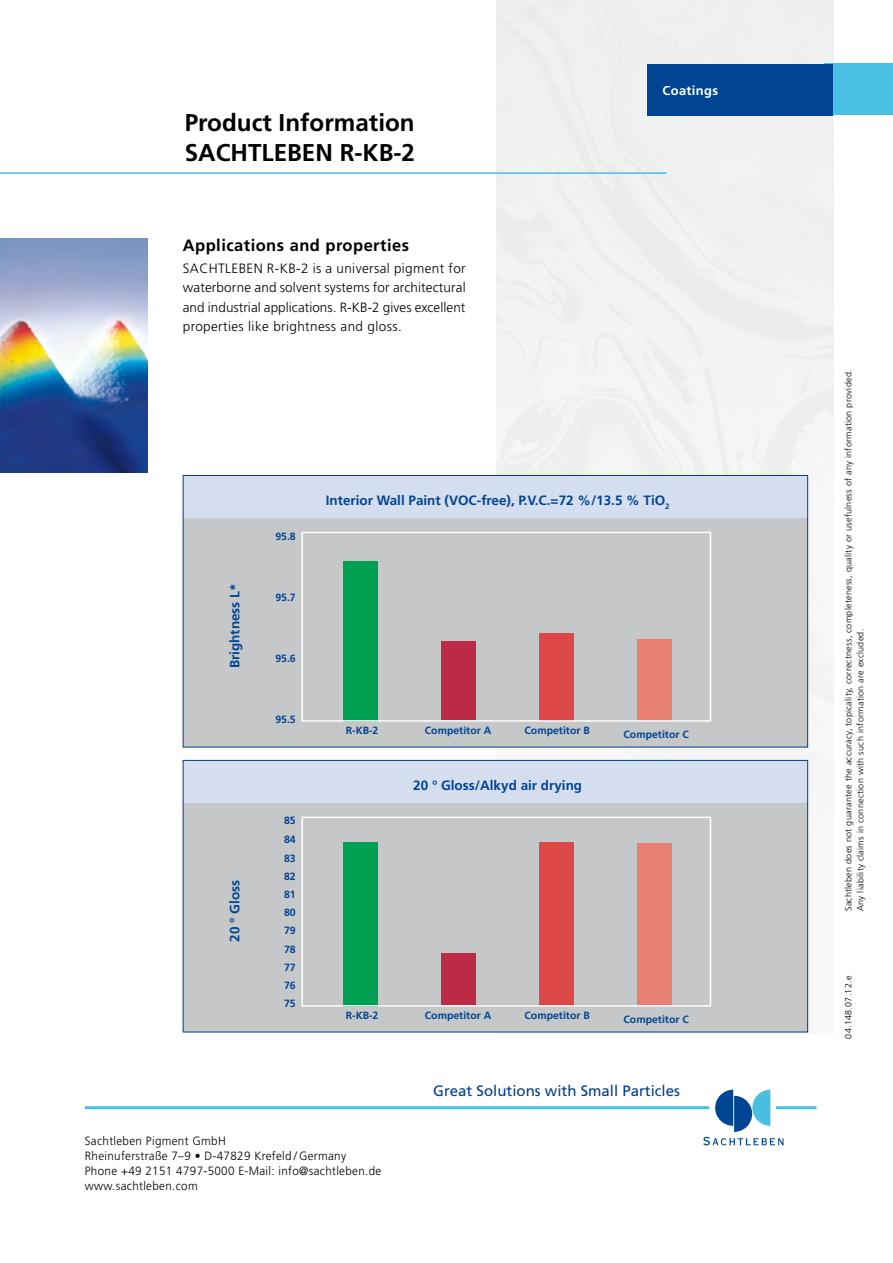
<style>
.page{position:relative;width:893px;height:1263px;background:#fff}
.page>*{position:absolute;margin:0;border:0;box-sizing:border-box;transform-origin:0 0}
.t1{font:700 24.3px/30.3px "Frutiger";color:#000}
.t2{font:700 16.5px "Frutiger";letter-spacing:.03em;color:#000}
.t3{font:15px "Frutiger";color:#003d90}
.t4{font:300 13.5px/19.5px "Frutiger";letter-spacing:.03em;color:#000;text-align:justify}
.t5{font:700 13.5px "Frutiger";color:#004494}
.t6{font:700 12.9px "Frutiger";letter-spacing:.03em;color:#fff}
.t7{font:300 12px/15px "Frutiger";letter-spacing:.03em;color:#000}
.t8{font:700 10.5px/18.1px "Frutiger";color:#004494;text-align:justify}
.t9{font:300 9px/12px "Frutiger";letter-spacing:.03em;color:#000}
</style>
<div class="page">
<div style="left:496px;top:0;width:337px;height:1033px;background:#f0f1f1"></div>
<div style="left:825px;top:63px;width:68px;height:51px;background:#48bfe3"></div>
<img style="left:0;top:238px;width:148px;height:234px">
<hr style="left:0;top:172px;width:666px;height:2px;background:#48bfe3">
<div style="left:648px;top:64px;width:185px;height:52px;background:#004494"></div>
<hr style="left:85px;top:1106px;width:624px;height:3px;background:#48bfe3">
<hr style="left:776px;top:1106px;width:40px;height:3px;background:#48bfe3">
<svg style="left:703px;top:1090px;width:81px;height:55px"></svg>
<div style="left:183px;top:475px;width:625px;height:272px;background:#c6c7c8"></div>
<div style="left:183px;top:475px;width:625px;height:43px;background:#d4deef"></div>
<svg style="left:301px;top:532px;width:410px;height:190px"></svg>
<div style="left:183px;top:475px;width:625px;height:272px;border:1px solid #003d90"></div>
<div style="left:183px;top:760px;width:625px;height:272px;background:#c6c7c8"></div>
<div style="left:183px;top:760px;width:625px;height:43px;background:#d4deef"></div>
<svg style="left:301px;top:817px;width:410px;height:189px"></svg>
<div style="left:183px;top:760px;width:625px;height:272px;border:1px solid #003d90"></div>
<h1 class="t1" style="left:185px;top:107px;width:232px">Product Information<br>SACHTLEBEN R-KB-2</h1>
<h2 class="t2" style="left:183px;top:236px;width:228px">Applications and properties</h2>
<h3 class="t4" style="left:183px;top:258px;width:284px">SACHTLEBEN R-KB-2 is a universal pigment for waterborne and solvent systems for architectural and industrial applications. R-KB-2 gives excellent properties like brightness and gloss.</h3>
<h3 class="t6" style="left:663px;top:83px;width:57px">Coatings</h3>
<h3 class="t5" style="left:227px;top:668px;width:86px;rotate:-90deg">Brightness L*</h3>
<h3 class="t5" style="left:227px;top:942px;width:63px;rotate:-90deg">20 ° Gloss</h3>
<p class="t8" style="left:275px;top:527px;width:22px">95.8</p>
<p class="t8" style="left:275px;top:589px;width:22px">95.7</p>
<p class="t8" style="left:275px;top:649px;width:22px">95.6</p>
<p class="t8" style="left:275px;top:710px;width:22px">95.5</p>
<p class="t8" style="left:284px;top:811px;width:13px;line-height:18.6px">85<br>84<br>83</p>
<p class="t8" style="left:284px;top:867px;width:13px">82<br>81<br>80<br>79<br>78<br>77<br>76<br>75</p>
<h3 class="t5" style="left:326px;top:492px;width:345px">Interior Wall Paint (VOC-free), P.V.C.=72 %/13.5 % TiO<sub>2</sub></h3>
<p class="t8" style="left:346px;top:721px;width:34px">R-KB-2</p>
<p class="t8" style="left:425px;top:721px;width:68px">Competitor A</p>
<p class="t8" style="left:524px;top:721px;width:67px">Competitor B</p>
<h3 class="t5" style="left:413px;top:777px;width:170px">20 ° Gloss/Alkyd air drying</h3>
<p class="t8" style="left:623px;top:725px;width:67px">Competitor C</p>
<p class="t8" style="left:346px;top:1006px;width:34px">R-KB-2</p>
<p class="t8" style="left:425px;top:1006px;width:68px">Competitor A</p>
<p class="t8" style="left:524px;top:1006px;width:67px">Competitor B</p>
<p class="t8" style="left:623px;top:1010px;width:67px">Competitor C</p>
<h3 class="t3" style="left:433px;top:1082px;width:248px">Great Solutions with Small Particles</h3>
<h3 class="t7" style="left:85px;top:1134px;width:298px">Sachtleben Pigment GmbH<br>Rheinuferstraße 7–9 • D-47829 Krefeld / Germany Phone +49 2151 4797-5000 E-Mail: info@sachtleben.de www.sachtleben.com</h3>
<p class="t9" style="left:842px;top:911px;width:543px;rotate:-90deg">Sachtleben does not guarantee the accuracy, topicality, correctness, completeness, quality or usefulness of any information provided.<br>Any liability claims in connection with such information are excluded.</p>
<p class="t9" style="left:842px;top:1039px;width:64px;rotate:-90deg">04.148.07.12.e</p>
</div>
